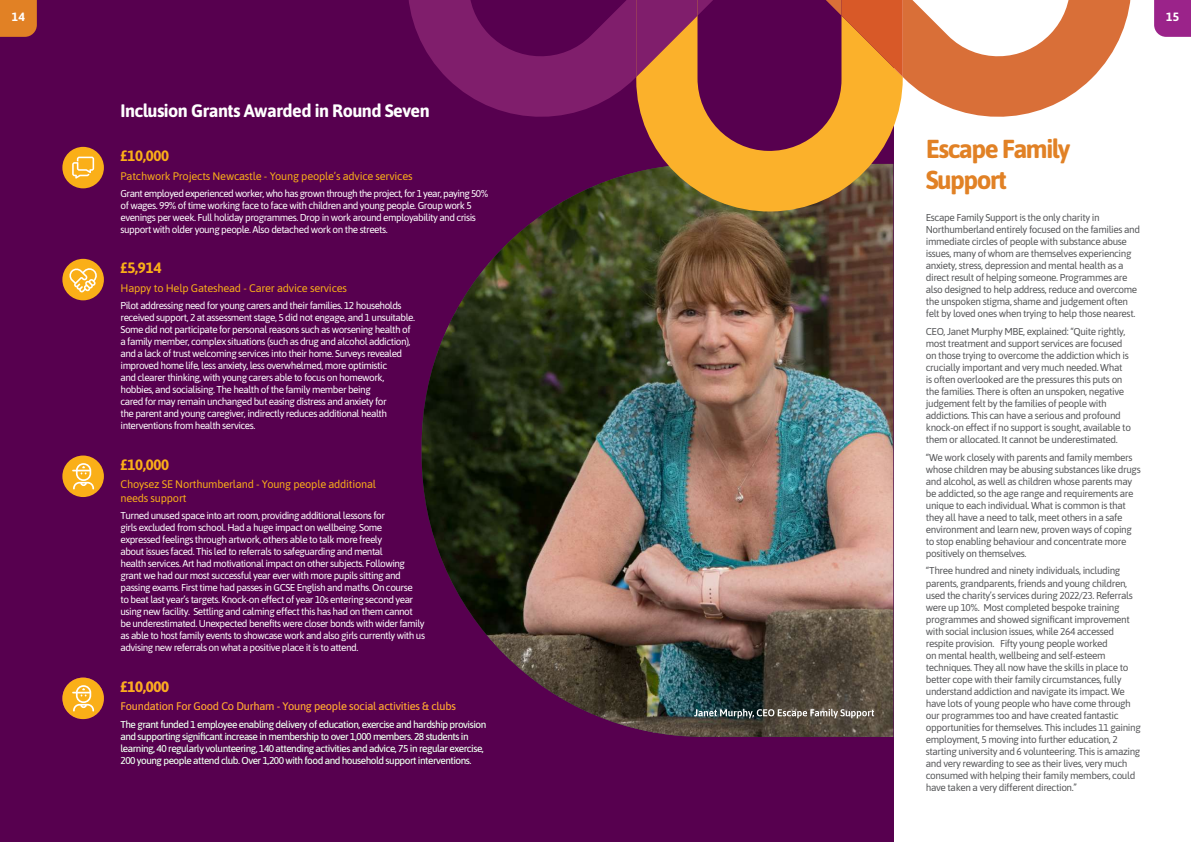
<style>
.page{position:relative;width:1191px;height:842px;background:#fff}
.page>*{position:absolute;margin:0;border:0;box-sizing:border-box;transform-origin:0 0}
.t1{font:700 26px/31.2px "Asap";letter-spacing:-.06em;color:#e18125}
.t2{font:700 18px "Asap";letter-spacing:-.03em;color:#fff}
.t3{font:700 15px "Asap";letter-spacing:-.02em;color:#faaf18}
.t4{font:700 12px "Asap";color:#fff}
.t5{font:11px/13.2px "Asap";letter-spacing:-.02em;color:#faaf18}
.t6{font:10px/12px "Asap";letter-spacing:-.05em;color:#fff}
.t7{font:10px/12px "Asap";letter-spacing:-.04em;color:#57585a}
</style>
<div class="page">
<div style="left:0;top:0;width:893px;height:842px;background:#57004f"></div>
<img style="left:422px;top:172px;width:471px;height:565px">
<svg style="left:636px;top:130px;width:258px;height:82px;fill:#fbb12b"></svg>
<svg style="left:409px;top:0;width:310px;height:130px"></svg>
<svg style="left:636px;top:0;width:61px;height:77px"></svg>
<svg style="left:820px;top:0;width:311px;height:130px"></svg>
<svg style="left:841px;top:0;width:61px;height:77px"></svg>
<div style="left:62px;top:147px;width:42px;height:41px;background:#faaf18;border-radius:50%"></div>
<div style="left:62px;top:259px;width:42px;height:41px;background:#faaf18;border-radius:50%"></div>
<div style="left:62px;top:455px;width:42px;height:42px;background:#faaf18;border-radius:50%"></div>
<div style="left:62px;top:677px;width:42px;height:42px;background:#faaf18;border-radius:50%"></div>
<svg style="left:0;top:0;width:37px;height:37px"></svg>
<svg style="left:1154px;top:0;width:37px;height:37px"></svg>
<svg style="left:72px;top:157px;width:22px;height:22px"></svg>
<svg style="left:69px;top:264px;width:32px;height:29px"></svg>
<svg style="left:72px;top:685px;width:22px;height:26px"></svg>
<svg style="left:72px;top:463px;width:22px;height:26px"></svg>
<svg style="left:694px;top:709px;width:180px;height:9px"></svg>
<p class="t4" style="left:12px;top:8px;width:15px">14</p>
<p class="t4" style="left:1166px;top:8px;width:15px">15</p>
<h2 class="t2" style="left:120px;top:98px;width:311px">Inclusion Grants Awarded in Round Seven</h2>
<h3 class="t3" style="left:120px;top:145px;width:50px">£10,000</h3>
<p class="t5" style="left:120px;top:169px;width:294px">Patchwork Projects Newcastle - Young people’s advice services</p>
<p class="t6" style="left:120px;top:187px;width:369px">Grant employed experienced worker, who has grown through the project, for 1 year, paying 50% of wages. 99% of time working face to face with children and young people. Group work 5 evenings per week. Full holiday programmes. Drop in work around employability and crisis support with older young people. Also detached work on the streets.</p>
<h3 class="t3" style="left:120px;top:257px;width:42px">£5,914</h3>
<p class="t5" style="left:120px;top:281px;width:228px">Happy to Help Gateshead - Carer advice services</p>
<p class="t6" style="left:120px;top:299px;width:296px">Pilot addressing need for young carers and their families. 12 households received support, 2 at assessment stage, 5 did not engage, and 1 unsuitable.<br>Some did not participate for personal reasons such as worsening health of a family member, complex situations (such as drug and alcohol addiction), and a lack of trust welcoming services into their home. Surveys revealed improved home life, less anxiety, less overwhelmed, more optimistic<br>and clearer thinking, with young carers able to focus on homework, hobbies, and socialising. The health of the family member being<br>cared for may remain unchanged but easing distress and anxiety for<br>the parent and young caregiver, indirectly reduces additional health interventions from health services.</p>
<h3 class="t3" style="left:120px;top:454px;width:50px">£10,000</h3>
<p class="t5" style="left:120px;top:477px;width:257px">Choysez SE Northumberland - Young people additional needs support</p>
<p class="t6" style="left:120px;top:509px;width:306px">Turned unused space into art room, providing additional lessons for<br>girls excluded from school. Had a huge impact on wellbeing. Some<br>expressed feelings through artwork, others able to talk more freely<br>about issues faced. This led to referrals to safeguarding and mental<br>health services. Art had motivational impact on other subjects. Following grant we had our most successful year ever with more pupils sitting and passing exams. First time had passes in GCSE English and maths. On course<br>to beat last year’s targets. Knock-on effect of year 10s entering second year using new facility. Settling and calming effect this has had on them cannot be underestimated. Unexpected benefits were closer bonds with wider family as able to host family events to showcase work and also girls currently with us advising new referrals on what a positive place it is to attend.</p>
<h3 class="t3" style="left:120px;top:676px;width:50px">£10,000</h3>
<p class="t5" style="left:120px;top:699px;width:337px">Foundation For Good Co Durham - Young people social activities &amp; clubs</p>
<p class="t6" style="left:120px;top:718px;width:367px">The grant funded 1 employee enabling delivery of education, exercise and hardship provision and supporting significant increase in membership to over 1,000 members. 28 students in learning, 40 regularly volunteering, 140 attending activities and advice, 75 in regular exercise, 200 young people attend club. Over 1,200 with food and household support interventions.</p>
<h1 class="t1" style="left:926px;top:132px;width:146px">Escape Family<br>Support</h1>
<p class="t7" style="left:926px;top:211px;width:216px">Escape Family Support is the only charity in Northumberland entirely focused on the families and immediate circles of people with substance abuse issues, many of whom are themselves experiencing anxiety, stress, depression and mental health as a direct result of helping someone. Programmes are also designed to help address, reduce and overcome the unspoken stigma, shame and judgement often felt by loved ones when trying to help those nearest.</p>
<p class="t7" style="left:926px;top:325px;width:207px">CEO, Janet Murphy MBE, explained: “Quite rightly, most treatment and support services are focused on those trying to overcome the addiction which is crucially important and very much needed. What is often overlooked are the pressures this puts on the families. There is often an unspoken, negative judgement felt by the families of people with addictions. This can have a serious and profound knock-on effect if no support is sought, available to them or allocated. It cannot be underestimated.</p>
<p class="t7" style="left:926px;top:451px;width:216px">“We work closely with parents and family members whose children may be abusing substances like drugs and alcohol, as well as children whose parents may be addicted, so the age range and requirements are unique to each individual. What is common is that they all have a need to talk, meet others in a safe environment and learn new, proven ways of coping to stop enabling behaviour and concentrate more positively on themselves.</p>
<p class="t7" style="left:926px;top:564px;width:216px">“Three hundred and ninety individuals, including parents, grandparents, friends and young children, used the charity’s services during 2022/23. Referrals were up 10%. Most completed bespoke training programmes and showed significant improvement with social inclusion issues, while 264 accessed respite provision. Fifty young people worked<br>on mental health, wellbeing and self-esteem techniques. They all now have the skills in place to better cope with their family circumstances, fully understand addiction and navigate its impact. We have lots of young people who have come through our programmes too and have created fantastic opportunities for themselves. This includes 11 gaining employment, 5 moving into further education, 2 starting university and 6 volunteering. This is amazing and very rewarding to see as their lives, very much consumed with helping their family members, could have taken a very different direction.”</p>
</div>
